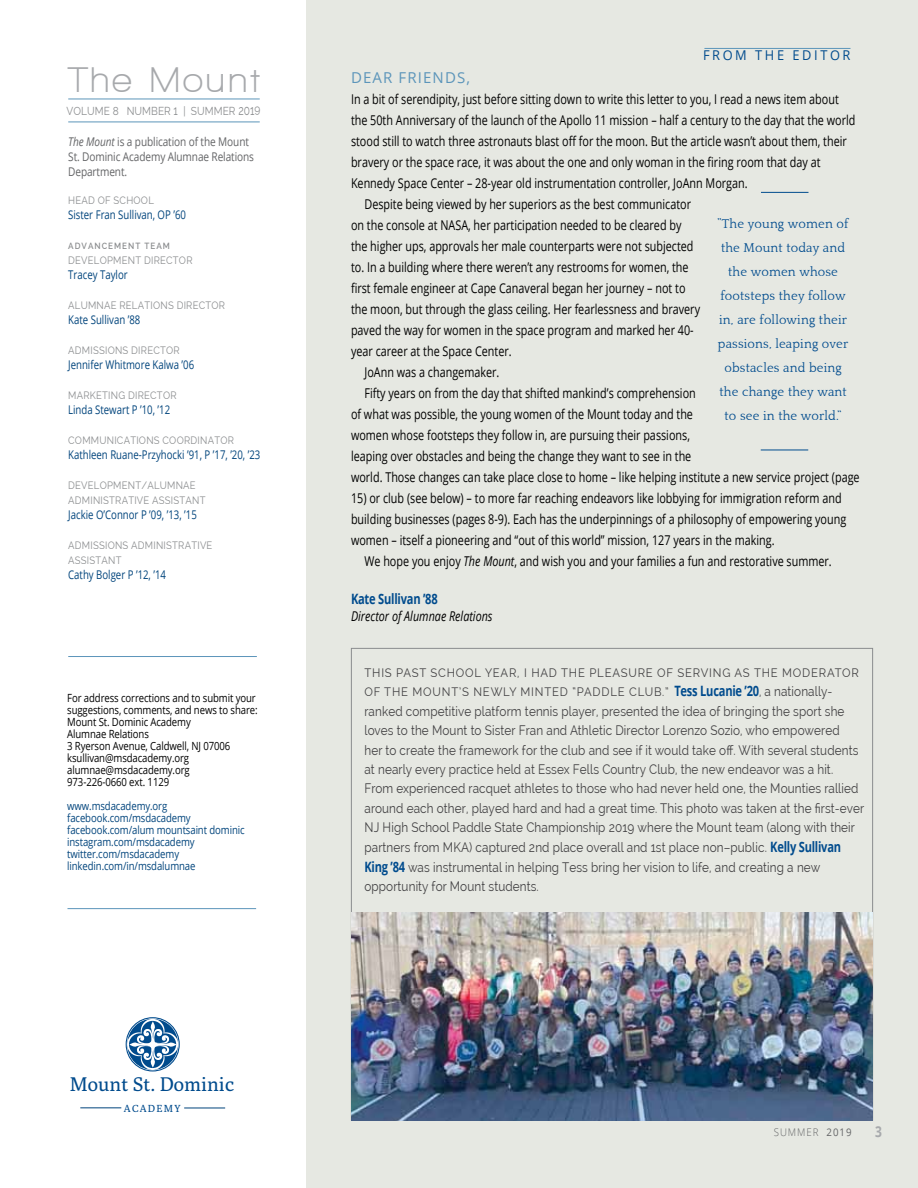
<style>
.page{position:relative;width:918px;height:1188px;background:#fff}
.page>*{position:absolute;margin:0;border:0;box-sizing:border-box;transform-origin:0 0}
.t1{font:700 36px "Walkway";color:#a7a9ac}
.t2{font:19.8px "Poly";color:#004b8d}
.t3{font:15px "Open Sans";letter-spacing:.075em;color:#5c95ba}
.t4{font:700 15px "Open Sans";color:#a7a9ac;scale:.8 1}
.t5{font:700 14.25px "Open Sans";letter-spacing:-.02em;color:#004b8d;scale:.78 1}
.t6{font:13.5px/21px "Open Sans";color:#000;scale:.8 1}
.t7{font:13.5px/19.5px "Raleway";letter-spacing:.01em;color:#414042;scale:.87 1}
.t8{font:13.5px/24px "Quattrocento";letter-spacing:.015em;color:#004b8d;text-align:center;scale:.95 1}
.t9{font:italic 13.5px "Open Sans";color:#000;scale:.8 1}
.t10{font:13.5px "Open Sans";color:#004b8d;scale:.95 1}
.t11{font:12px "Open Sans";color:#00447c;scale:.8 1}
.t12{font:12px "Raleway";letter-spacing:.07em;color:#414042;scale:.94 1}
.t13{font:12px/15px "Open Sans";letter-spacing:-.01em;color:#636466;scale:.84 1}
.t14{font:11.4px "Raleway";letter-spacing:.005em;color:#8a8c8e;scale:.89 1}
.t15{font:11.25px/12px "Open Sans";letter-spacing:-.01em;color:#000;scale:.85 1}
.t16{font:11.25px/12px "Open Sans";letter-spacing:-.01em;color:#00447c;scale:.85 1}
.t17{font:10.5px/15px "Raleway";letter-spacing:.025em;color:#8a8c8e;scale:.9 1}
.t18{font:300 10.5px "Open Sans";letter-spacing:.1em;color:#636466;scale:.92 1}
.t19{font:10.2px "Poly";color:#004b8d}
.t20{font:600 9px "Raleway";letter-spacing:.125em;color:#8a8c8e;scale:.9 1}
.s1{font-size:13.35px}
.s2{font-size:13.8px}
.s3{font-style:italic}
.s4{font-family:"Raleway";font-weight:400;font-size:12px;color:#414042}
.s5{font-family:"Raleway";font-weight:400;font-size:13.5px;color:#414042}
.s6{font-family:"Open Sans";font-weight:700;font-size:14.25px;color:#004b8d}
.s7{font-weight:400}
</style>
<div class="page">
<div style="left:306px;top:0;width:612px;height:1188px;background:#e6e8e2"></div>
<hr style="left:704px;top:48px;width:146px;height:1px;background:#5c95ba">
<hr style="left:761px;top:192px;width:48px;height:1px;background:#004b8d">
<hr style="left:761px;top:450px;width:47px;height:1px;background:#004b8d">
<hr style="left:68px;top:908px;width:188px;height:1px;background:#5c95ba">
<hr style="left:68px;top:656px;width:189px;height:1px;background:#5c95ba">
<hr style="left:68px;top:122px;width:192px;height:1px;background:#5c95ba">
<hr style="left:68px;top:99px;width:192px;height:1px;background:#5c95ba">
<div style="left:126px;top:1017px;width:54px;height:55px;border:1px solid #004b8d;border-radius:50%"></div>
<svg style="left:129px;top:1021px;width:48px;height:47px"></svg>
<hr style="left:184px;top:1108px;width:41px;height:1px;background:#00447c">
<hr style="left:80px;top:1108px;width:41px;height:1px;background:#00447c">
<img style="left:351px;top:913px;width:522px;height:207px">
<h1 class="t1" style="left:68px;top:60px;width:193px">The Mount</h1>
<p class="t14" style="left:67px;top:104px;width:219px">Volu me 8 Nu mber <span class="s1">1</span> | Su mmer <span class="s2">201</span>9</p>
<p class="t13" style="left:68px;top:133px;width:223px"><span class="s3">The Mount</span> is a publication of the Mount<br>St. Dominic Academy Alumnae Relations<br>Department.</p>
<p class="t17" style="left:68px;top:193px;width:16px">Head</p>
<p class="t17" style="left:98px;top:193px;width:64px">of School</p>
<p class="t11" style="left:68px;top:206px;width:149px">Sister Fran Sullivan, OP ’60</p>
<p class="t20" style="left:68px;top:241px;width:114px">ADVANCEMENT TEAM</p>
<p class="t17" style="left:68px;top:253px;width:140px">Development Di rector</p>
<p class="t11" style="left:68px;top:266px;width:76px">Tracey Taylor</p>
<p class="t17" style="left:68px;top:298px;width:176px">Alu mnae Relations Di rector</p>
<p class="t11" style="left:68px;top:311px;width:92px">Kate Sullivan ’88</p>
<p class="t17" style="left:68px;top:343px;width:30px">Admissi</p>
<p class="t17" style="left:108px;top:343px;width:82px">ons Di rector</p>
<p class="t11" style="left:68px;top:356px;width:159px">Jennifer Whitmore Kalwa ’06</p>
<p class="t17" style="left:68px;top:388px;width:122px">Marketi ng Di rector</p>
<p class="t11" style="left:68px;top:401px;width:129px">Linda Stewart P ’10, ’12</p>
<p class="t17" style="left:68px;top:433px;width:186px">Commu nications Coordi nator</p>
<p class="t11" style="left:68px;top:446px;width:242px">Kathleen Ruane-Przyhocki ’91, P ’17, ’20, ’23</p>
<p class="t17" style="left:68px;top:478px;width:136px">Development/Alu mnae<br>Admi nistrative Assis</p>
<p class="t17" style="left:180px;top:493px;width:30px">tant</p>
<p class="t11" style="left:68px;top:506px;width:162px">Jackie O’Connor P ’09, ’13, ’15</p>
<p class="t17" style="left:68px;top:538px;width:30px">Admissi</p>
<p class="t17" style="left:108px;top:538px;width:116px">ons Admi nistrative</p>
<p class="t17" style="left:68px;top:553px;width:14px">Assis</p>
<p class="t17" style="left:96px;top:553px;width:30px">tant</p>
<p class="t11" style="left:68px;top:566px;width:124px">Cathy Bolger P ’12, ’14</p>
<p class="t15" style="left:67px;top:691px;width:226px">For address corrections and to submit your suggestions, comments, and news to share:<br>Mount St. Dominic Academy<br>Alumnae Relations<br>3 Ryerson Avenue, Caldwell, NJ 07006 ksullivan@msdacademy.org alumnae@msdacademy.org<br>973-226-0660 ext. 1129</p>
<p class="t16" style="left:67px;top:799px;width:210px">www.msdacademy.org facebook.com/msdacademy facebook.com/alum mountsaint dominic instagram.com/msdacademy twitter.com/msdacademy linkedin.com/in/msdalumnae</p>
<h2 class="t2" style="left:70px;top:1073px;width:166px">Mount St. Dominic</h2>
<p class="t19" style="left:124px;top:1102px;width:58px">Acad emy</p>
<p class="t10" style="left:703px;top:46px;width:22px">From</p>
<p class="t10" style="left:755px;top:46px;width:80px">the Editor</p>
<p class="t3" style="left:351px;top:67px;width:121px">Dear Friends,</p>
<p class="t6" style="left:351px;top:88px;width:611px">I n a bit of serendipity, just before sitting down to write this letter to you, I read a news item about</p>
<p class="t6" style="left:351px;top:109px;width:632px">the 50th Anniversary of the launch of the Apollo 11 mission – half a century to the day that the world</p>
<p class="t6" style="left:351px;top:130px;width:621px">stood still to watch three astronauts blast off for the moon. But the article wasn’t about them, their</p>
<p class="t6" style="left:351px;top:151px;width:588px">bravery or the space race, it was about the one and only woman in the firing room that day at</p>
<p class="t6" style="left:351px;top:172px;width:497px">Kennedy Space Center – 28-year old instrumentation controller, JoAnn Morgan.</p>
<p class="t6" style="left:364px;top:193px;width:410px">Despite being viewed by her superiors as the best communicator</p>
<p class="t6" style="left:351px;top:214px;width:415px">on the console at NASA, her participation needed to be cleared by</p>
<p class="t6" style="left:351px;top:235px;width:430px">the higher ups, approvals her male counterparts were not subjected</p>
<p class="t6" style="left:351px;top:256px;width:424px">to. I n a building where there weren’t any restrooms for women, the</p>
<p class="t6" style="left:351px;top:277px;width:420px">first female engineer at Cape Canaveral began her journey – not to</p>
<p class="t6" style="left:351px;top:298px;width:438px">the moon, but through the glass ceiling. Her fearlessness and bravery</p>
<p class="t6" style="left:351px;top:319px;width:430px">paved the way for women in the space program and marked her 40-</p>
<p class="t6" style="left:351px;top:340px;width:202px">year career at the Space Center.</p>
<p class="t6" style="left:364px;top:361px;width:170px">JoAnn was a changemaker.</p>
<p class="t6" style="left:364px;top:382px;width:416px">Fifty years on from the day that shifted mankind’s comprehension</p>
<p class="t6" style="left:351px;top:403px;width:429px">of what was possible, the young women of the Mount today and the</p>
<p class="t6" style="left:351px;top:424px;width:425px">women whose footsteps they follow in, are pursuing their passions,</p>
<p class="t6" style="left:351px;top:445px;width:427px">leaping over obstacles and being the change they want to see in the</p>
<p class="t6" style="left:351px;top:466px;width:637px">world. Those changes can take place close to home – like helping institute a new service project (page</p>
<p class="t6" style="left:351px;top:487px;width:621px">15) or club (see below) – to more far reaching endeavors like lobbying for immigration reform and building businesses (pages 8-9). Each has the underpinnings of a philosophy of empowering young women – itself a pioneering and “out of this world” mission, 127 years in the making.</p>
<p class="t6" style="left:364px;top:550px;width:586px">We hope you enjoy <span class="s3">The Mount</span>, and wish you and your families a fun and restorative summer.</p>
<p class="t5" style="left:351px;top:589px;width:113px">Kate Sullivan ’88</p>
<p class="t9" style="left:351px;top:607px;width:179px">Director of Alumnae Relations</p>
<p class="t8" style="left:718px;top:212px;width:139px">“The young women of the Mount today and the women whose footsteps they follow in, are following their passions, leaping over obstacles and being the change they want to see in the world.”</p>
<p class="t12" style="left:364px;top:665px;width:9px">This</p>
<p class="t12" style="left:396px;top:665px;width:46px">past sch</p>
<p class="t12" style="left:456px;top:665px;width:90px">ool year, I had</p>
<p class="t12" style="left:561px;top:665px;width:56px">the pleasu</p>
<p class="t12" style="left:638px;top:665px;width:237px">re of servi ng as the moderator</p>
<p class="t12" style="left:364px;top:685px;width:236px">of the Mou nt’s newly mi nted “Padd</p>
<p class="t5" style="left:610px;top:681px;width:286px"><span class="s4">le Club .”</span> Tess Lucanie ’20<span class="s5">, a nationally-</span></p>
<p class="t7" style="left:365px;top:701px;width:576px">ranked competitive platform tennis player, presented the idea of bringing the sport she loves to the M ount to Sister Fran and Athletic Director Lorenzo Sozio, who empowered<br>her to create the framework for the club and see if it would take off. With several students at nearly every practice held at Essex Fells Country Club, the new endeavor was a hit.<br>From experienced racquet athletes to those who had never held one, the M ounties rallied around each other, played hard and had a great time. This photo was taken at the first-ever NJ High School Paddle State Championship 2019 where the Mount team (along with their partners from MKA) captured 2nd place overall and 1st place non–public. <span class="s6">Kelly Sullivan King ’84</span> was instrumental in helping Tess bring her vision to life, and creating a new opportunity for M ount students.</p>
<p class="t18" style="left:774px;top:1125px;width:86px">SUMMER <span class="s7">2019</span></p>
<p class="t4" style="left:875px;top:1121px;width:10px">3</p>
<p class="t18" style="left:773px;top:1127px;width:86px">SUMMER <span class="s7">2019</span></p>
<p class="t4" style="left:874px;top:1123px;width:10px">3</p>
</div>
